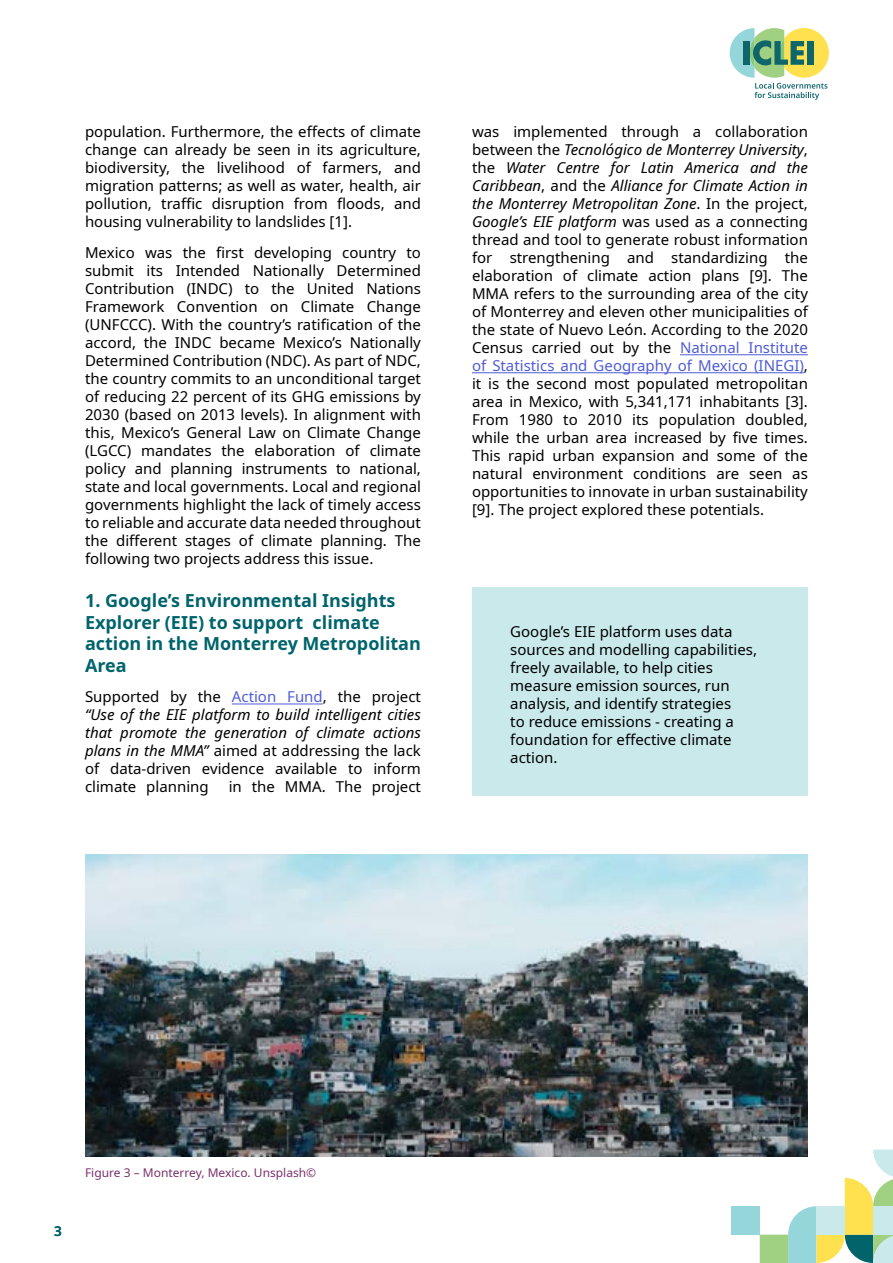
<style>
.page{position:relative;width:893px;height:1263px;background:#fff}
.page>*{position:absolute;margin:0;border:0;box-sizing:border-box;transform-origin:0 0}
.t1{font:700 18px/21.6px "Noto Sans";color:#00646c}
.t2{font:15px/18px "Noto Sans";color:#000;text-align:justify}
.t3{font:600 13.5px "Noto Sans";color:#00646c}
.t4{font:12px "Noto Sans";color:#7a306c}
.s1{color:#4f5cd6}
.s2{font-style:italic}
</style>
<div class="page">
<svg style="left:730px;top:28px;width:99px;height:72px"></svg>
<div style="left:760px;top:1234px;width:28px;height:29px;background:#a0d082"></div>
<div style="left:731px;top:1206px;width:29px;height:28px;background:#94d6da"></div>
<svg style="left:788px;top:1149px;width:105px;height:114px"></svg>
<hr style="left:232px;top:704px;width:91px;height:1px;background:#4f5cd6">
<hr style="left:680px;top:354px;width:128px;height:1px;background:#4f5cd6">
<hr style="left:472px;top:372px;width:332px;height:1px;background:#4f5cd6">
<div style="left:472px;top:587px;width:336px;height:209px;background:#c9e9eb"></div>
<img style="left:85px;top:855px;width:723px;height:302px">
<p class="t2" style="left:85px;top:123px;width:337px">population. Furthermore, the effects of climate change can already be seen in its agriculture, biodiversity, the livelihood of farmers, and migration patterns; as well as water, health, air pollution, traffic disruption from floods, and housing vulnerability to landslides [1].</p>
<p class="t2" style="left:85px;top:244px;width:337px">Mexico was the first developing country to submit its Intended Nationally Determined Contribution (INDC) to the United Nations Framework Convention on Climate Change (UNFCCC). With the country’s ratification of the accord, the INDC became Mexico’s Nationally Determined Contribution (NDC). As part of NDC, the country commits to an unconditional target of reducing 22 percent of its GHG emissions by 2030 (based on 2013 levels). In alignment with this, Mexico’s General Law on Climate Change (LGCC) mandates the elaboration of climate policy and planning instruments to national, state and local governments. Local and regional governments highlight the lack of timely access to reliable and accurate data needed throughout the different stages of climate planning. The following two projects address this issue.</p>
<p class="t1" style="left:85px;top:590px;width:337px">1. Google’s Environmental Insights<br>Explorer (EIE) to support climate action in the Monterrey Metropolitan<br>Area</p>
<p class="t2" style="left:85px;top:688px;width:337px">Supported by the <span class="s1">Action Fund</span>, the project <span class="s2">“Use of the EIE platform to build intelligent cities that promote the generation of climate actions plans in the MMA”</span> aimed at addressing the lack of data-driven evidence available to inform climate planning</p>
<p class="t2" style="left:229px;top:778px;width:194px">in the MMA. The project</p>
<p class="t2" style="left:472px;top:123px;width:337px">was implemented through a collaboration between the <span class="s2">Tecnológico de Monterrey University</span>, the <span class="s2">Water Centre for Latin America and the Caribbean</span>, and the <span class="s2">Alliance for Climate Action in the Monterrey Metropolitan Zone</span>. In the project, <span class="s2">Google’s EIE platform</span> was used as a connecting thread and tool to generate robust information for strengthening and standardizing the elaboration of climate action plans [9]. The MMA refers to the surrounding area of the city of Monterrey and eleven other municipalities of the state of Nuevo León. According to the 2020<br>Census carried out by the <span class="s1">National Institute of Statistics and Geography of Mexico (INEGI)</span>, it is the second most populated metropolitan area in Mexico, with 5,341,171 inhabitants [3].<br>From 1980 to 2010 its population doubled, while the urban area increased by five times.<br>This rapid urban expansion and some of the natural environment conditions are seen as opportunities to innovate in urban sustainability [9]. The project explored these potentials.</p>
<p class="t2" style="left:510px;top:623px;width:248px;text-align:left">Google’s EIE platform uses data sources and modelling capabilities, freely available, to help cities measure emission sources, run analysis, and identify strategies<br>to reduce emissions - creating a foundation for effective climate action.</p>
<p class="t3" style="left:54px;top:1222px;width:9px">3</p>
<p class="t4" style="left:85px;top:1164px;width:233px">Figure 3 – Monterrey, Mexico. Unsplash©</p>
</div>
